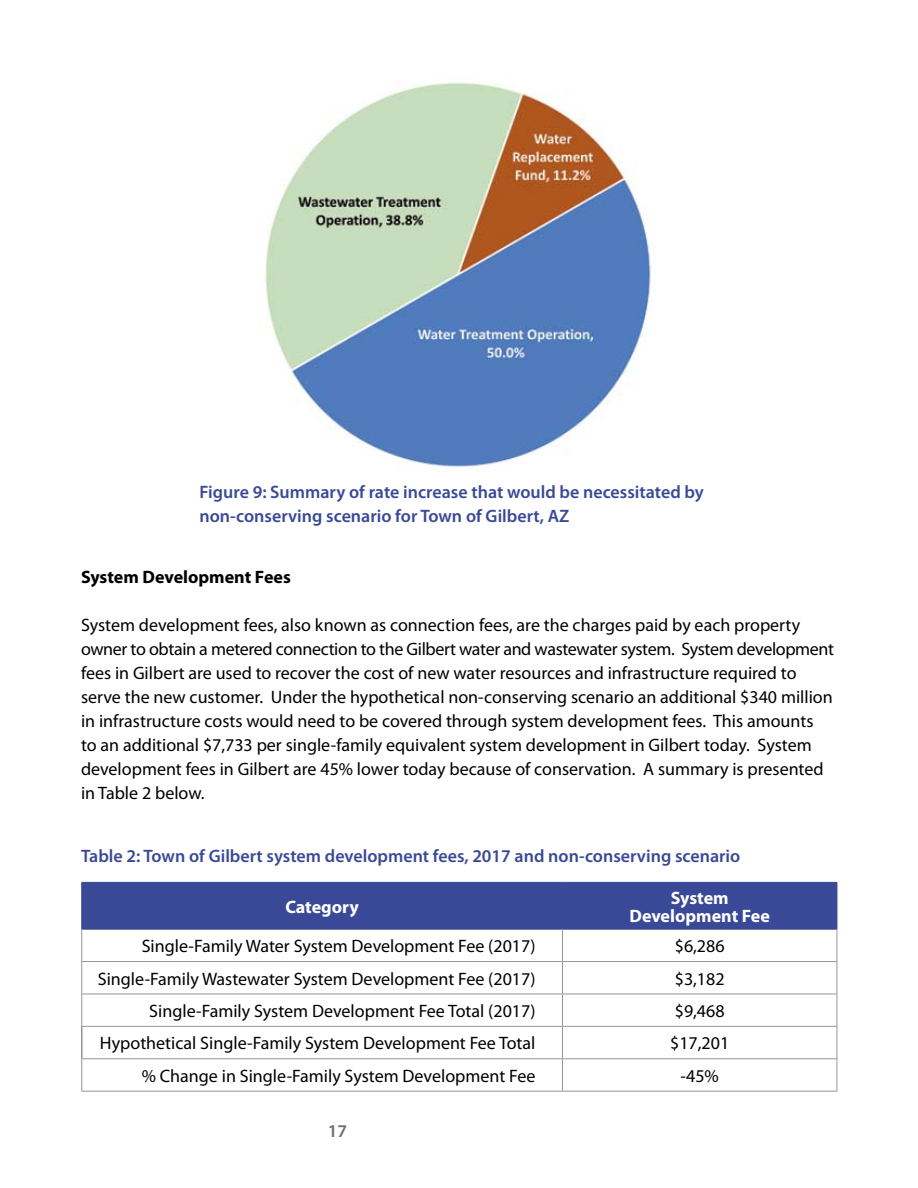
<style>
.page{position:relative;width:918px;height:1188px;background:#fff}
.page>*{position:absolute;margin:0;border:0;box-sizing:border-box;transform-origin:0 0}
.t1{font:18px/24px "Myriad Pro";color:#000}
.t2{font:600 18px/24px "Myriad Pro";color:#394997}
.t3{font:700 18px/18px "Myriad Pro";color:#fff;text-align:center}
.t4{font:700 18px "Myriad Pro";color:#000}
.t5{font:600 18px "Myriad Pro";color:#6f7073}
</style>
<div class="page">
<div style="left:82px;top:883px;width:755px;height:46px;background:#394997"></div>
<hr style="left:562px;top:882px;width:275px;height:1px;background:#394997">
<hr style="left:837px;top:883px;width:1px;height:46px;background:#394997">
<hr style="left:562px;top:929px;width:275px;height:1px;background:#394997">
<hr style="left:837px;top:930px;width:1px;height:31px;background:#939598">
<hr style="left:562px;top:961px;width:275px;height:1px;background:#939598">
<hr style="left:837px;top:962px;width:1px;height:32px;background:#939598">
<hr style="left:562px;top:994px;width:275px;height:1px;background:#939598">
<hr style="left:837px;top:994px;width:1px;height:32px;background:#939598">
<hr style="left:562px;top:1026px;width:275px;height:1px;background:#939598">
<hr style="left:837px;top:1027px;width:1px;height:31px;background:#939598">
<hr style="left:562px;top:1058px;width:275px;height:1px;background:#939598">
<hr style="left:837px;top:1059px;width:1px;height:32px;background:#939598">
<hr style="left:562px;top:1091px;width:275px;height:1px;background:#939598">
<hr style="left:81px;top:882px;width:481px;height:1px;background:#394997">
<hr style="left:81px;top:883px;width:1px;height:46px;background:#394997">
<hr style="left:562px;top:883px;width:1px;height:46px;background:#394997">
<hr style="left:81px;top:929px;width:481px;height:1px;background:#394997">
<hr style="left:81px;top:930px;width:1px;height:31px;background:#939598">
<hr style="left:562px;top:930px;width:1px;height:31px;background:#939598">
<hr style="left:81px;top:961px;width:481px;height:1px;background:#939598">
<hr style="left:81px;top:962px;width:1px;height:32px;background:#939598">
<hr style="left:562px;top:962px;width:1px;height:32px;background:#939598">
<hr style="left:81px;top:994px;width:481px;height:1px;background:#939598">
<hr style="left:81px;top:994px;width:1px;height:32px;background:#939598">
<hr style="left:562px;top:994px;width:1px;height:32px;background:#939598">
<hr style="left:81px;top:1026px;width:481px;height:1px;background:#939598">
<hr style="left:562px;top:1027px;width:1px;height:31px;background:#939598">
<hr style="left:81px;top:1027px;width:1px;height:31px;background:#939598">
<hr style="left:81px;top:1058px;width:481px;height:1px;background:#939598">
<hr style="left:81px;top:1059px;width:1px;height:32px;background:#939598">
<hr style="left:562px;top:1059px;width:1px;height:32px;background:#939598">
<hr style="left:81px;top:1091px;width:481px;height:1px;background:#939598">
<img style="left:265px;top:82px;width:386px;height:390px">
<p class="t2" style="left:200px;top:480px;width:506px">Figure 9: Summary of rate increase that would be necessitated by non-conserving scenario for Town of Gilbert, AZ</p>
<p class="t4" style="left:81px;top:565px;width:211px">System Development Fees</p>
<p class="t1" style="left:81px;top:613px;width:755px">System development fees, also known as connection fees, are the charges paid by each property owner to obtain a metered connection to the Gilbert water and wastewater system. System development fees in Gilbert are used to recover the cost of new water resources and infrastructure required to serve the new customer. Under the hypothetical non-conserving scenario an additional $340 million in infrastructure costs would need to be covered through system development fees. This amounts<br>to an additional $7,733 per single-family equivalent system development in Gilbert today. System development fees in Gilbert are 45% lower today because of conservation. A summary is presented in Table 2 below.</p>
<p class="t2" style="left:81px;top:843px;width:661px">Table 2: Town of Gilbert system development fees, 2017 and non-conserving scenario</p>
<p class="t3" style="left:285px;top:897px;width:75px">Category</p>
<p class="t3" style="left:629px;top:888px;width:142px">System<br>Development Fee</p>
<p class="t1" style="left:142px;top:934px;width:395px">Single-Family Water System Development Fee (2017)</p>
<p class="t1" style="left:675px;top:934px;width:51px">$6,286</p>
<p class="t1" style="left:98px;top:966px;width:439px">Single-Family Wastewater System Development Fee (2017)</p>
<p class="t1" style="left:675px;top:966px;width:51px">$3,182</p>
<p class="t1" style="left:149px;top:999px;width:388px">Single-Family System Development Fee Total (2017)</p>
<p class="t1" style="left:675px;top:999px;width:51px">$9,468</p>
<p class="t1" style="left:100px;top:1031px;width:437px">Hypothetical Single-Family System Development Fee Total</p>
<p class="t1" style="left:670px;top:1031px;width:61px">$17,201</p>
<p class="t1" style="left:142px;top:1063px;width:395px">% Change in Single-Family System Development Fee</p>
<p class="t1" style="left:681px;top:1063px;width:40px">-45%</p>
<p class="t5" style="left:328px;top:1120px;width:21px">17</p>
</div>
